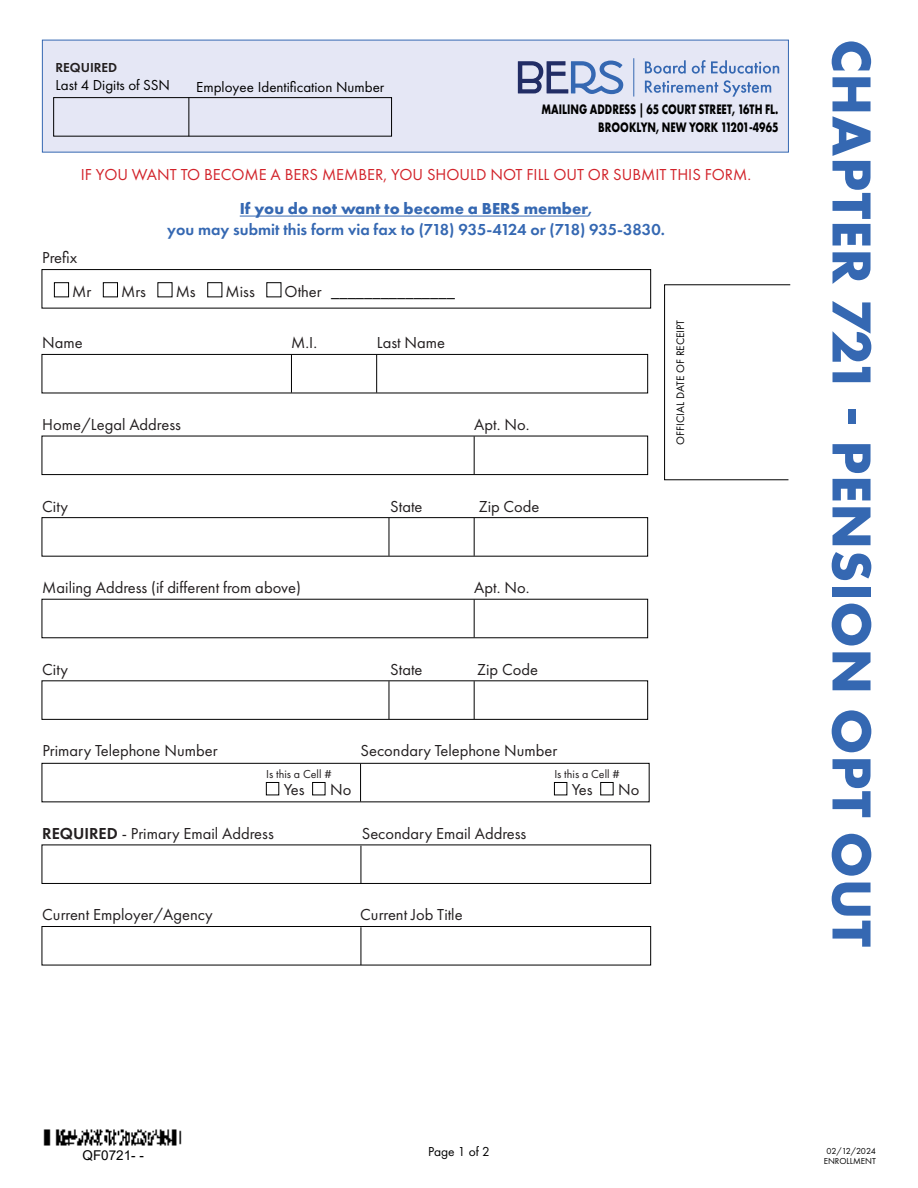
<style>
.page{position:relative;width:918px;height:1188px;background:#fff}
.page>*{position:absolute;margin:0;border:0;box-sizing:border-box;transform-origin:0 0}
.t1{font:700 57px "Futura PT";letter-spacing:.01em;color:#3568b2}
.t2{font:16.5px "Futura PT";color:#231f20}
.t3{font:16.5px/34.5px "Futura PT";color:#d2232a;text-align:center}
.t4{font:600 16.5px "Futura PT";color:#3568b2}
.t5{font:16.5px "Futura PT";color:#000}
.t6{font:15px "Futura PT";color:#000}
.t7{font:700 14.25px/18px "Futura PT";color:#000;text-align:right;scale:.75 1}
.t8{font:13.5px "Arial";color:#000}
.t9{font:13.5px "Futura PT";color:#000}
.t10{font:600 13.5px "Futura PT";color:#231f20}
.t11{font:12px "Futura PT";color:#231f20}
.t12{font:11.25px "Futura PT";color:#000}
.t13{font:9px/10.5px "Futura PT";color:#000}
.s1{font-weight:700;color:#3568b2}
.s2{font-weight:600;color:#3568b2}
.s3{color:#231f20}
.s4{font-weight:600}
</style>
<div class="page">
<svg style="left:664px;top:284px;width:127px;height:197px"></svg>
<img style="left:43px;top:1129px;width:139px;height:17px">
<svg style="left:41px;top:926px;width:610px;height:40px"></svg>
<svg style="left:41px;top:844px;width:610px;height:40px"></svg>
<svg style="left:41px;top:680px;width:607px;height:40px"></svg>
<hr style="left:474px;top:681px;width:1px;height:38px;background:#000">
<hr style="left:389px;top:681px;width:1px;height:38px;background:#000">
<svg style="left:41px;top:598px;width:607px;height:41px"></svg>
<hr style="left:474px;top:600px;width:1px;height:37px;background:#000">
<svg style="left:41px;top:517px;width:607px;height:40px"></svg>
<hr style="left:474px;top:518px;width:1px;height:38px;background:#000">
<hr style="left:389px;top:518px;width:1px;height:38px;background:#000">
<svg style="left:41px;top:435px;width:607px;height:40px"></svg>
<hr style="left:474px;top:436px;width:1px;height:38px;background:#000">
<svg style="left:41px;top:354px;width:607px;height:40px"></svg>
<hr style="left:376px;top:355px;width:1px;height:38px;background:#000">
<hr style="left:291px;top:355px;width:1px;height:38px;background:#000">
<hr style="left:240px;top:216px;width:348px;height:1px;background:#3568b2">
<div style="left:42px;top:40px;width:747px;height:113px;background:#e5e7f5"></div>
<hr style="left:633px;top:58px;width:1px;height:39px;background:#3568b2">
<svg style="left:518px;top:61px;width:105px;height:33px"></svg>
<svg style="left:645px;top:60px;width:41px;height:14px"></svg>
<svg style="left:692px;top:60px;width:13px;height:14px"></svg>
<svg style="left:711px;top:60px;width:68px;height:14px"></svg>
<svg style="left:645px;top:80px;width:126px;height:17px"></svg>
<svg style="left:53px;top:97px;width:339px;height:40px"></svg>
<hr style="left:188px;top:98px;width:1px;height:38px;background:#000">
<svg style="left:41px;top:763px;width:609px;height:40px"></svg>
<hr style="left:360px;top:764px;width:1px;height:37px;background:#000">
<svg style="left:41px;top:269px;width:610px;height:40px"></svg>
<p class="t10" style="left:56px;top:59px;width:63px">REQUIRED</p>
<p class="t6" style="left:56px;top:76px;width:116px">Last 4 Digits of SSN</p>
<p class="t6" style="left:196px;top:78px;width:190px">Employee Identification Number</p>
<p class="t7" style="left:541px;top:100px;width:318px">MAILING ADDRESS | 65 COURT STREET, 16TH FL.<br>BROOKLYN, NEW YORK 11201-4965</p>
<p class="t3" style="left:81px;top:157px;width:672px">IF YOU WANT TO BECOME A BERS MEMBER, YOU SHOULD NOT FILL OUT OR SUBMIT THIS FORM.<br><span class="s1">If you do not want to become a BERS member</span><span class="s2">,</span></p>
<p class="t4" style="left:167px;top:220px;width:499px">you may submit this form via fax to (718) 935-4124 or (718) 935-3830.</p>
<p class="t2" style="left:42px;top:248px;width:37px">Prefix</p>
<p class="t2" style="left:72px;top:282px;width:21px">Mr</p>
<p class="t2" style="left:121px;top:282px;width:26px">Mrs</p>
<p class="t2" style="left:176px;top:282px;width:22px">Ms</p>
<p class="t2" style="left:226px;top:282px;width:31px">Miss</p>
<p class="t5" style="left:285px;top:282px;width:172px"><span class="s3">Other</span> _______________</p>
<p class="t2" style="left:42px;top:333px;width:42px">Name</p>
<p class="t2" style="left:291px;top:333px;width:27px">M.I.</p>
<p class="t2" style="left:377px;top:333px;width:70px">Last Name</p>
<p class="t2" style="left:42px;top:415px;width:140px">Home/Legal Address</p>
<p class="t2" style="left:474px;top:415px;width:57px">Apt. No.</p>
<p class="t2" style="left:42px;top:496px;width:27px">City</p>
<p class="t2" style="left:390px;top:496px;width:34px">State</p>
<p class="t2" style="left:479px;top:496px;width:62px">Zip Code</p>
<p class="t2" style="left:42px;top:578px;width:260px">Mailing Address (if different from above)</p>
<p class="t2" style="left:474px;top:578px;width:57px">Apt. No.</p>
<p class="t2" style="left:42px;top:659px;width:27px">City</p>
<p class="t2" style="left:390px;top:659px;width:34px">State</p>
<p class="t2" style="left:477px;top:659px;width:62px">Zip Code</p>
<p class="t2" style="left:42px;top:741px;width:177px">Primary Telephone Number</p>
<p class="t2" style="left:361px;top:741px;width:198px">Secondary Telephone Number</p>
<p class="t11" style="left:266px;top:767px;width:67px">Is this a Cell #</p>
<p class="t2" style="left:284px;top:779px;width:22px">Yes</p>
<p class="t2" style="left:330px;top:779px;width:23px">No</p>
<p class="t2" style="left:42px;top:824px;width:233px"><span class="s4">REQUIRED</span> - Primary Email Address</p>
<p class="t2" style="left:362px;top:824px;width:166px">Secondary Email Address</p>
<p class="t2" style="left:42px;top:905px;width:172px">Current Employer/Agency</p>
<p class="t2" style="left:360px;top:905px;width:104px">Current Job Title</p>
<p class="t11" style="left:554px;top:767px;width:67px">Is this a Cell #</p>
<p class="t2" style="left:572px;top:779px;width:22px">Yes</p>
<p class="t2" style="left:618px;top:779px;width:23px">No</p>
<p class="t12" style="left:674px;top:445px;width:126px;rotate:-90deg">OFFICIAL DATE OF RECEIPT</p>
<h1 class="t1" style="left:888px;top:39px;width:909px;rotate:90deg">CHAPTER 721 - PENSION OPT OUT</h1>
<p class="t8" style="left:82px;top:1146px;width:63px">QF0721- -</p>
<p class="t9" style="left:428px;top:1144px;width:63px">Page 1 of 2</p>
<p class="t13" style="left:824px;top:1146px;width:54px">02/12/2024<br>ENROLLMENT</p>
</div>
